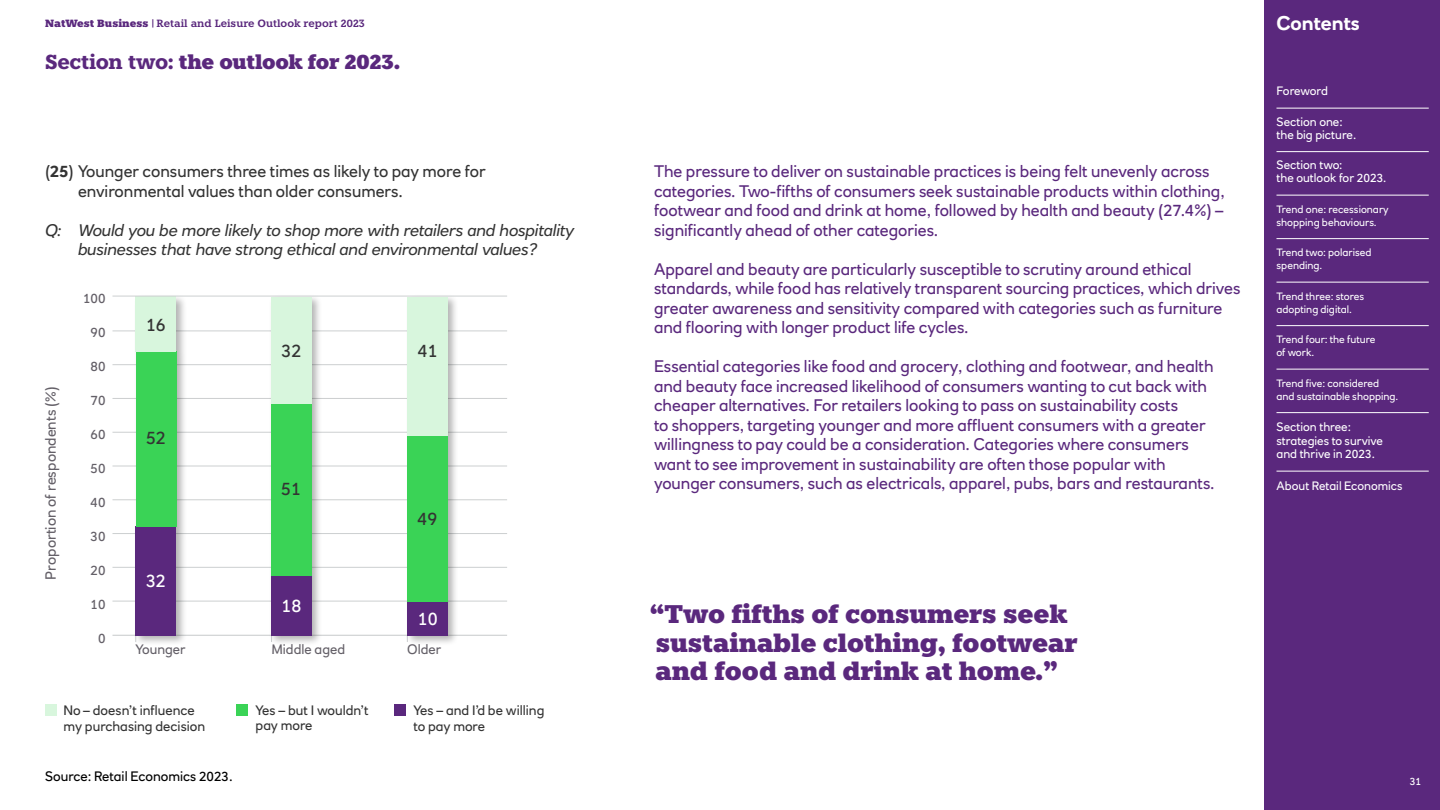
<style>
.page{position:relative;width:1440px;height:810px;background:#fff}
.page>*{position:absolute;margin:0;border:0;box-sizing:border-box;transform-origin:0 0}
.t1{font:900 25.5px/28.5px "Knile";letter-spacing:-.01em;color:#5a287d}
.t2{font:900 20.25px "Knile";letter-spacing:-.015em;color:#5a287d}
.t3{font:700 19.5px "RN House Sans";color:#fff}
.t4{font:18px "RN House Sans";color:#333}
.t5{font:18px "RN House Sans";color:#fff}
.t6{font:16.5px/19.5px "RN House Sans";color:#5a287d}
.t7{font:italic 16.5px/19.5px "RN House Sans";color:#333;text-align:center}
.t8{font:16.5px/19.5px "RN House Sans";color:#333}
.t9{font:14.55px "RN House Sans";color:#646068}
.t10{font:13.5px/16.2px "RN House Sans";color:#333}
.t11{font:13.5px "RN House Sans";color:#646068}
.t12{font:13.5px "RN House Sans";color:#000}
.t13{font:12px/12.8px "RN House Sans";color:#fff}
.t14{font:12px "RN House Sans";letter-spacing:-.02em;color:#fff}
.t15{font:10.5px/12.8px "RN House Sans";color:#fff}
.t16{font:600 10.5px "Knile";color:#5a287d}
.s1{font-weight:900}
.s2{font-family:"RN House Sans";font-weight:700}
.s3{font-weight:700}
</style>
<div class="page">
<div style="left:1264px;top:0;width:176px;height:810px;background:#5a287d"></div>
<hr style="left:1276px;top:108px;width:153px;height:1px;background:#fff">
<hr style="left:1276px;top:151px;width:153px;height:1px;background:#fff">
<hr style="left:1276px;top:195px;width:153px;height:1px;background:#fff">
<hr style="left:1276px;top:238px;width:153px;height:1px;background:#fff">
<hr style="left:1276px;top:282px;width:153px;height:1px;background:#fff">
<hr style="left:1276px;top:325px;width:153px;height:1px;background:#fff">
<hr style="left:1276px;top:369px;width:153px;height:1px;background:#fff">
<hr style="left:1276px;top:412px;width:153px;height:1px;background:#fff">
<hr style="left:1276px;top:471px;width:153px;height:1px;background:#fff">
<hr style="left:113px;top:331px;width:394px;height:1px;background:#cccfd0">
<hr style="left:113px;top:635px;width:394px;height:1px;background:#cccfd0">
<hr style="left:113px;top:601px;width:394px;height:1px;background:#cccfd0">
<hr style="left:113px;top:567px;width:394px;height:1px;background:#cccfd0">
<hr style="left:113px;top:533px;width:394px;height:1px;background:#cccfd0">
<hr style="left:113px;top:500px;width:394px;height:1px;background:#cccfd0">
<hr style="left:113px;top:466px;width:394px;height:1px;background:#cccfd0">
<hr style="left:113px;top:432px;width:394px;height:1px;background:#cccfd0">
<hr style="left:113px;top:398px;width:394px;height:1px;background:#cccfd0">
<hr style="left:113px;top:364px;width:394px;height:1px;background:#cccfd0">
<div style="left:133px;top:294px;width:55px;height:352px;background:#000;opacity:.3"></div>
<div style="left:136px;top:526px;width:40px;height:109px;background:#5a287d"></div>
<div style="left:136px;top:352px;width:40px;height:175px;background:#3ad356"></div>
<div style="left:136px;top:297px;width:40px;height:55px;background:#d8f6dd"></div>
<div style="left:268px;top:294px;width:55px;height:352px;background:#000;opacity:.3"></div>
<div style="left:271px;top:576px;width:41px;height:59px;background:#5a287d"></div>
<div style="left:271px;top:297px;width:41px;height:107px;background:#d8f6dd"></div>
<div style="left:271px;top:404px;width:41px;height:172px;background:#3ad356"></div>
<div style="left:405px;top:294px;width:54px;height:352px;background:#000;opacity:.3"></div>
<div style="left:407px;top:297px;width:41px;height:140px;background:#d8f6dd"></div>
<div style="left:407px;top:602px;width:41px;height:33px;background:#5a287d"></div>
<div style="left:407px;top:437px;width:41px;height:165px;background:#3ad356"></div>
<div style="left:45px;top:704px;width:11px;height:11px;background:#d8f6dd"></div>
<div style="left:236px;top:704px;width:12px;height:11px;background:#3ad356"></div>
<div style="left:394px;top:704px;width:12px;height:11px;background:#5a287d"></div>
<hr style="left:113px;top:296px;width:394px;height:1px;background:#cccfd0">
<p class="t16" style="left:45px;top:17px;width:321px"><span class="s1">NatWest Business</span> <span class="s2">|</span> Retail and Leisure Outlook report 2023</p>
<p class="t3" style="left:1276px;top:11px;width:85px">Contents</p>
<p class="t2" style="left:45px;top:49px;width:357px"><span class="s3">Section two:</span> the outlook for 2023.</p>
<p class="t8" style="left:78px;top:162px;width:409px;text-indent:-33px">(<span class="s3">25</span>) Younger consumers three times as likely to pay more for environmental values than older consumers.</p>
<p class="t7" style="left:45px;top:220px;width:531px">Q: Would you be more likely to shop more with retailers and hospitality businesses that have strong ethical and environmental values?</p>
<p class="t9" style="left:42px;top:580px;width:194px;rotate:-90deg">Proportion of respondents (%)</p>
<p class="t11" style="left:83px;top:289px;width:24px">100</p>
<p class="t11" style="left:91px;top:323px;width:16px">90</p>
<p class="t11" style="left:91px;top:358px;width:16px">80</p>
<p class="t11" style="left:91px;top:392px;width:16px">70</p>
<p class="t11" style="left:91px;top:426px;width:16px">60</p>
<p class="t11" style="left:91px;top:460px;width:16px">50</p>
<p class="t11" style="left:91px;top:494px;width:16px">40</p>
<p class="t11" style="left:91px;top:528px;width:16px">30</p>
<p class="t11" style="left:91px;top:562px;width:16px">20</p>
<p class="t11" style="left:91px;top:596px;width:16px">10</p>
<p class="t11" style="left:98px;top:630px;width:9px">0</p>
<p class="t4" style="left:146px;top:313px;width:21px">16</p>
<p class="t4" style="left:146px;top:427px;width:21px">52</p>
<p class="t5" style="left:146px;top:569px;width:21px">32</p>
<p class="t4" style="left:281px;top:339px;width:21px">32</p>
<p class="t4" style="left:281px;top:477px;width:21px">51</p>
<p class="t5" style="left:281px;top:594px;width:21px">18</p>
<p class="t11" style="left:136px;top:641px;width:52px">Younger</p>
<p class="t11" style="left:271px;top:641px;width:75px">Middle aged</p>
<p class="t4" style="left:418px;top:339px;width:21px">41</p>
<p class="t4" style="left:418px;top:508px;width:21px">49</p>
<p class="t5" style="left:418px;top:607px;width:21px">10</p>
<p class="t11" style="left:407px;top:641px;width:36px">Older</p>
<p class="t10" style="left:64px;top:702px;width:143px">No – doesn’t influence my purchasing decision</p>
<p class="t10" style="left:255px;top:702px;width:115px;line-height:15px">Yes – but I wouldn’t pay more</p>
<p class="t10" style="left:414px;top:702px;width:132px">Yes – and I’d be willing to pay more</p>
<p class="t12" style="left:45px;top:768px;width:189px">Source: Retail Economics 2023.</p>
<p class="t6" style="left:654px;top:162px;width:572px">The pressure to deliver on sustainable practices is being felt unevenly across categories. Two-fifths of consumers seek sustainable products within clothing, footwear and food and drink at home, followed by health and beauty (27.4%) – significantly ahead of other categories.</p>
<p class="t6" style="left:654px;top:259px;width:588px">Apparel and beauty are particularly susceptible to scrutiny around ethical standards, while food has relatively transparent sourcing practices, which drives greater awareness and sensitivity compared with categories such as furniture and flooring with longer product life cycles.</p>
<p class="t6" style="left:654px;top:357px;width:562px">Essential categories like food and grocery, clothing and footwear, and health and beauty face increased likelihood of consumers wanting to cut back with cheaper alternatives. For retailers looking to pass on sustainability costs<br>to shoppers, targeting younger and more affluent consumers with a greater willingness to pay could be a consideration. Categories where consumers want to see improvement in sustainability are often those popular with younger consumers, such as electricals, apparel, pubs, bars and restaurants.</p>
<p class="t14" style="left:1276px;top:84px;width:53px">Foreword</p>
<p class="t13" style="left:1276px;top:115px;width:81px">Section one: the big picture.</p>
<p class="t13" style="left:1276px;top:159px;width:112px">Section two:<br>the outlook for 2023.</p>
<p class="t15" style="left:1276px;top:203px;width:114px">Trend one: recessionary shopping behaviours.</p>
<p class="t15" style="left:1276px;top:246px;width:96px">Trend two: polarised spending.</p>
<p class="t15" style="left:1276px;top:290px;width:89px">Trend three: stores adopting digital.</p>
<p class="t15" style="left:1276px;top:333px;width:100px">Trend four: the future of work.</p>
<p class="t15" style="left:1276px;top:377px;width:123px">Trend five: considered and sustainable shopping.</p>
<p class="t13" style="left:1276px;top:420px;width:108px;line-height:13.5px">Section three: strategies to survive and thrive in 2023.</p>
<p class="t13" style="left:1276px;top:479px;width:128px">About Retail Economics</p>
<h1 class="t1" style="left:650px;top:600px;width:429px">“Two fifths of consumers seek sustainable clothing, footwear and food and drink at home.”</h1>
<p class="t15" style="left:1410px;top:775px;width:13px">31</p>
</div>
